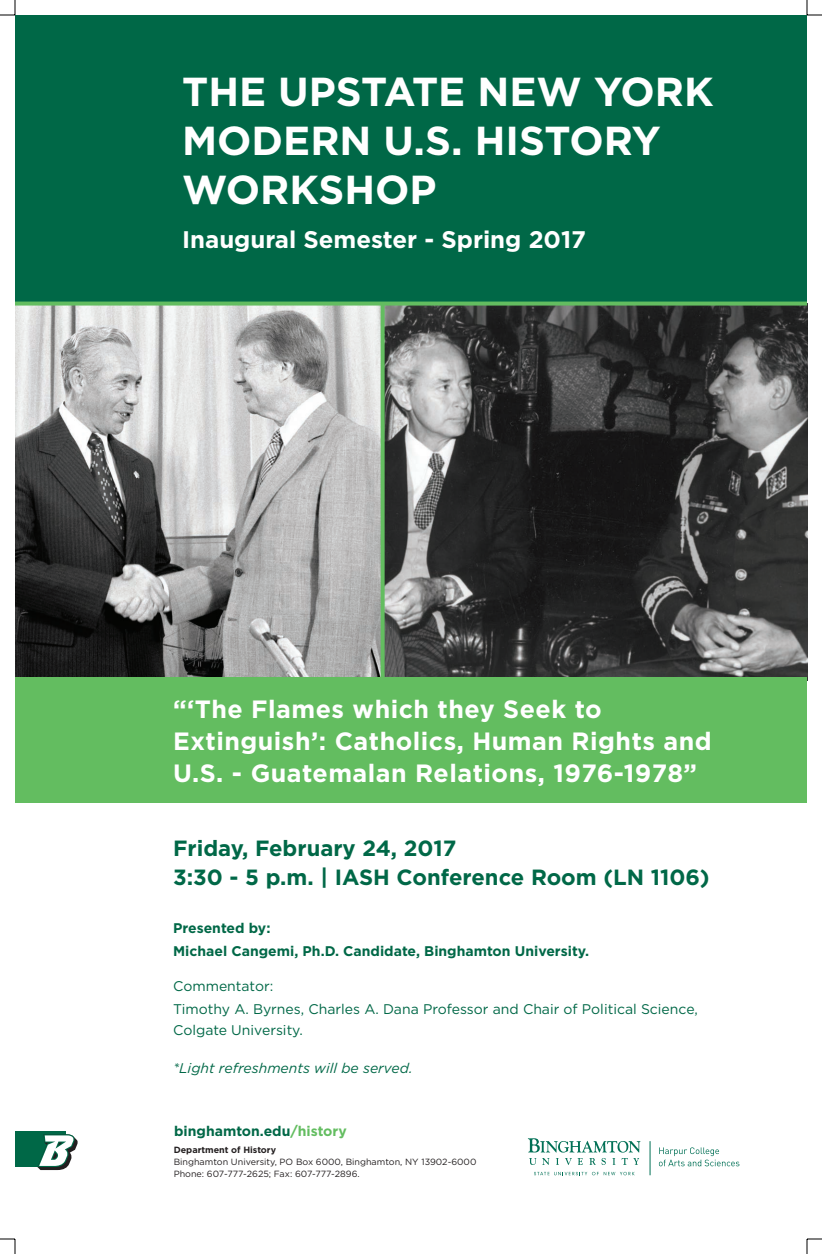
<style>
.page{position:relative;width:822px;height:1254px;background:#fff}
.page>*{position:absolute;margin:0;border:0;box-sizing:border-box;transform-origin:0 0}
.main_head_48_45_Goth{font:700 40.4px/49px "Gotham";color:#fff}
.main_head_48_45_Goth-2{font:700 25px/32px "Gotham";letter-spacing:.02em;color:#fff}
.subhead_24_29_Gotham{font:700 24px "Gotham";color:#fff}
.date-time-location_2{font:700 22px "Gotham";color:#006847}
.description_14_30_Go{font:14px/21px "Gotham";color:#006847}
.description_14_30_Go-2{font:700 14px "Gotham";color:#006847}
.contact_info_14_24_G{font:italic 14px "Gotham";color:#006847}
.web_address_12_14_Go{font:700 14px "Gotham";color:#006847}
.department_contact_i{font:9px "Gotham";color:#231f20}
.department_contact_i-2{font:700 9px "Gotham";color:#231f20}
.s1{color:#63bd60}
</style>
<div class="page">
<img style="left:15px;top:306px;width:366px;height:372px">
<img style="left:385px;top:306px;width:422px;height:372px">
<div style="left:15px;top:15px;width:792px;height:287px;background:#006847"></div>
<div style="left:15px;top:1131px;width:50px;height:36px;background:#006847"></div>
<svg style="left:37px;top:1134px;width:41px;height:36px"></svg>
<svg style="left:15px;top:302px;width:792px;height:4px;background:#67b764"></svg>
<div style="left:15px;top:678px;width:792px;height:125px;background:#63bd60"></div>
<svg style="left:381px;top:303px;width:4px;height:375px"></svg>
<svg style="left:659px;top:1147px;width:80px;height:19px"></svg>
<hr style="left:650px;top:1141px;width:1px;height:34px;background:#007055">
<svg style="left:528px;top:1138px;width:113px;height:27px"></svg>
<svg style="left:534px;top:1172px;width:101px;height:3px"></svg>
<svg style="left:0;top:0;width:16px;height:16px"></svg>
<svg style="left:0;top:1238px;width:16px;height:16px"></svg>
<svg style="left:806px;top:0;width:16px;height:16px"></svg>
<svg style="left:806px;top:1238px;width:16px;height:16px"></svg>
<p class="main_head_48_45_Goth" style="left:182px;top:67px;width:533px">THE UPSTATE NEW YORK<br>MODERN U.S. HISTORY<br>WORKSHOP</p>
<p class="subhead_24_29_Gotham" style="left:182px;top:224px;width:405px">Inaugural Semester - Spring 2017</p>
<p class="main_head_48_45_Goth-2" style="left:173px;top:693px;width:540px">“‘The Flames which they Seek to<br>Extinguish’: Catholics, Human Rights and<br>U.S. - Guatemalan Relations, 1976-1978”</p>
<p class="date-time-location_2" style="left:173px;top:833px;width:285px">Friday, February 24, 2017</p>
<p class="date-time-location_2" style="left:173px;top:862px;width:538px">3:30 - 5 p.m. | IASH Conference Room (LN 1106)</p>
<p class="description_14_30_Go-2" style="left:173px;top:918px;width:99px">Presented by:</p>
<p class="description_14_30_Go-2" style="left:173px;top:941px;width:417px">Michael Cangemi, Ph.D. Candidate, Binghamton University.</p>
<p class="description_14_30_Go" style="left:173px;top:975px;width:102px">Commentator:</p>
<p class="description_14_30_Go" style="left:173px;top:998px;width:526px">Timothy A. Byrnes, Charles A. Dana Professor and Chair of Political Science,<br>Colgate University.</p>
<p class="contact_info_14_24_G" style="left:173px;top:1059px;width:241px">*Light refreshments will be served.</p>
<p class="web_address_12_14_Go" style="left:174px;top:1122px;width:174px">binghamton.edu<span class="s1">/history</span></p>
<p class="department_contact_i-2" style="left:174px;top:1144px;width:104px">Department of History</p>
<p class="department_contact_i" style="left:174px;top:1156px;width:304px">Binghamton University, PO Box 6000, Binghamton, NY 13902-6000</p>
<p class="department_contact_i" style="left:174px;top:1168px;width:188px">Phone: 607-777-2625; Fax: 607-777-2896.</p>
</div>
